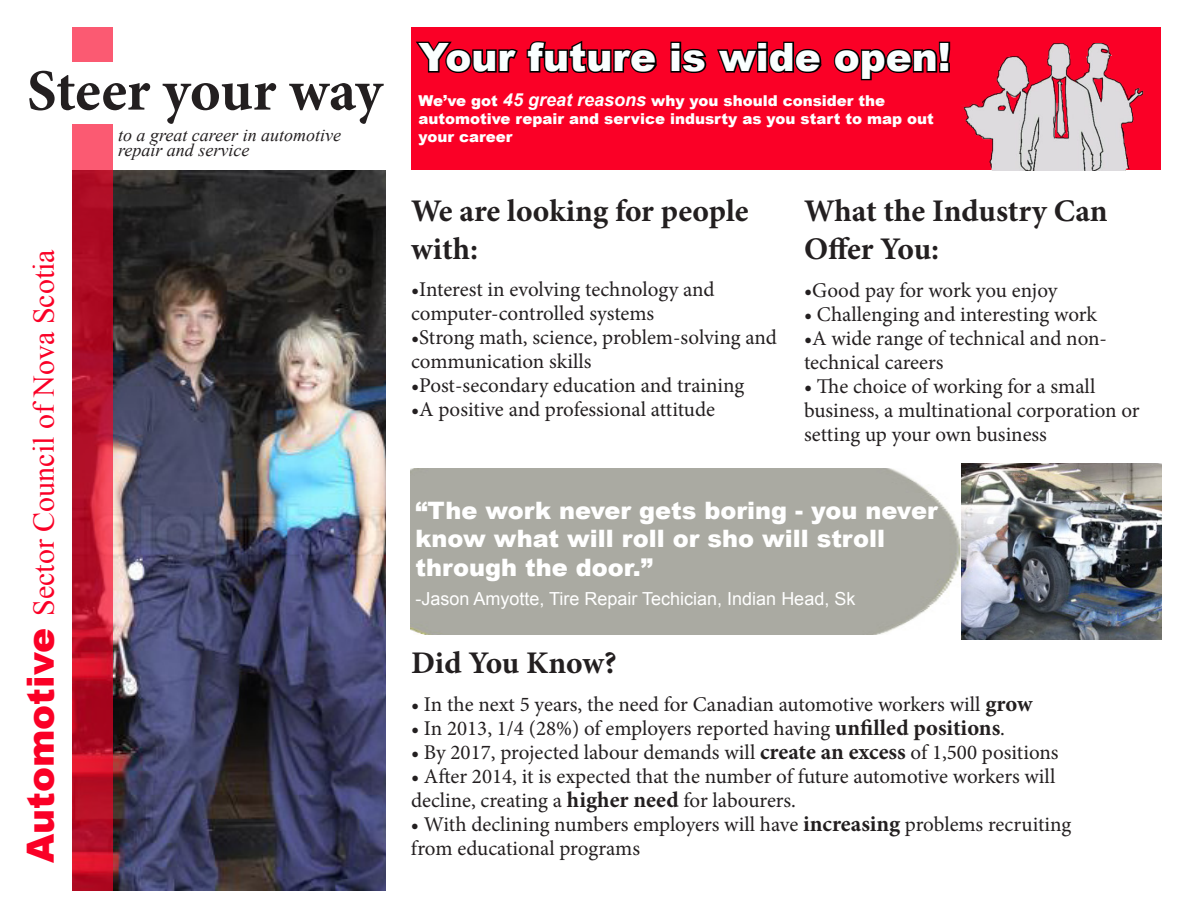
<style>
.page{position:relative;width:1188px;height:918px;background:#fff}
.page>*{position:absolute;margin:0;border:0;box-sizing:border-box;transform-origin:0 0}
.t1{font:700 58.5px "Minion Pro";letter-spacing:-.005em;color:#231f20}
.t2{font:900 39px "Arial";color:#faffff}
.t3{font:700 31.5px/37.8px "Minion Pro";letter-spacing:-.005em;color:#231f20}
.t4{font:30px "Times New Roman";color:#fa0026}
.t5{font:900 24px/28.8px "Arial";color:#fff}
.t6{font:21px/24px "Minion Pro";letter-spacing:-.005em;color:#231f20}
.t7{font:18px "Arial";color:#fff}
.t8{font:italic 18px "Times New Roman";color:#231f20}
.t9{font:900 15px/18px "Arial";color:#fff}
.s1{font-family:"Arial";font-weight:900;font-size:37.5px}
.s2{font-weight:700;font-style:italic;font-size:18px}
.s3{font-weight:700;font-size:22.5px}
</style>
<div class="page">
<img style="left:112px;top:170px;width:274px;height:720px">
<div style="left:411px;top:469px;width:551px;height:166px;background:#aaaaa2"></div>
<div style="left:411px;top:27px;width:750px;height:142px;background:#fa0026"></div>
<svg style="left:72px;top:125px;width:40px;height:766px;background:#bd162e"></svg>
<div style="left:72px;top:27px;width:40px;height:34px;background:#fb5a72"></div>
<svg style="left:415px;top:40px;width:243px;height:33px"></svg>
<svg style="left:670px;top:41px;width:37px;height:32px"></svg>
<svg style="left:717px;top:41px;width:105px;height:32px"></svg>
<svg style="left:833px;top:41px;width:118px;height:40px"></svg>
<img style="left:960px;top:43px;width:186px;height:128px">
<img style="left:962px;top:464px;width:200px;height:176px">
<p class="t1" style="left:27px;top:50px;width:357px">Steer your way</p>
<p class="t8" style="left:118px;top:122px;width:225px">to a great career in automotive</p>
<p class="t8" style="left:118px;top:137px;width:133px">repair and service</p>
<p class="t4" style="left:24px;top:862px;width:615px;rotate:-90deg"><span class="s1">Automotive</span> Sector Council of Nova Scotia</p>
<p class="t2" style="left:418px;top:29px;width:534px">Your future is wide open!</p>
<p class="t9" style="left:418px;top:91px;width:468px">We’ve got <span class="s2">45 great reasons</span> why you should consider the</p>
<p class="t9" style="left:418px;top:109px;width:517px">automotive repair and service indusrty as you start to map out your career</p>
<p class="t3" style="left:411px;top:192px;width:339px">We are looking for people with:</p>
<p class="t6" style="left:411px;top:278px;width:305px">•Interest in evolving technology and computer-controlled systems</p>
<p class="t6" style="left:411px;top:326px;width:368px">•Strong math, science, problem-solving and communication skills</p>
<p class="t6" style="left:411px;top:374px;width:335px">•Post-secondary education and training</p>
<p class="t6" style="left:411px;top:398px;width:306px">•A positive and professional attitude</p>
<p class="t3" style="left:804px;top:192px;width:305px">What the Industry Can</p>
<p class="t3" style="left:804px;top:230px;width:137px">Offer You:</p>
<p class="t6" style="left:804px;top:278px;width:255px">•Good pay for work you enjoy</p>
<p class="t6" style="left:804px;top:302px;width:295px">• Challenging and interesting work</p>
<p class="t6" style="left:804px;top:326px;width:305px">•A wide range of technical and non&shy;technical careers</p>
<p class="t6" style="left:804px;top:374px;width:337px">• The choice of working for a small business, a multinational corporation or setting up your own business</p>
<p class="t5" style="left:416px;top:495px;width:524px">“The work never gets boring - you never know what will roll or sho will stroll through the door.”</p>
<p class="t7" style="left:416px;top:587px;width:441px">-Jason Amyotte, Tire Repair Techician, Indian Head, Sk</p>
<p class="t3" style="left:411px;top:644px;width:207px">Did You Know?</p>
<p class="t6" style="left:411px;top:692px;width:623px">• In the next 5 years, the need for Canadian automotive workers will <span class="s3">grow</span></p>
<p class="t6" style="left:411px;top:716px;width:596px">• In 2013, 1/4 (28%) of employers reported having <span class="s3">unfilled positions</span>.</p>
<p class="t6" style="left:411px;top:740px;width:649px">• By 2017, projected labour demands will <span class="s3">create an excess</span> of 1,500 positions</p>
<p class="t6" style="left:411px;top:764px;width:646px">• After 2014, it is expected that the number of future automotive workers will decline, creating a <span class="s3">higher need</span> for labourers.</p>
<p class="t6" style="left:411px;top:812px;width:662px">• With declining numbers employers will have <span class="s3">increasing</span> problems recruiting from educational programs</p>
</div>
